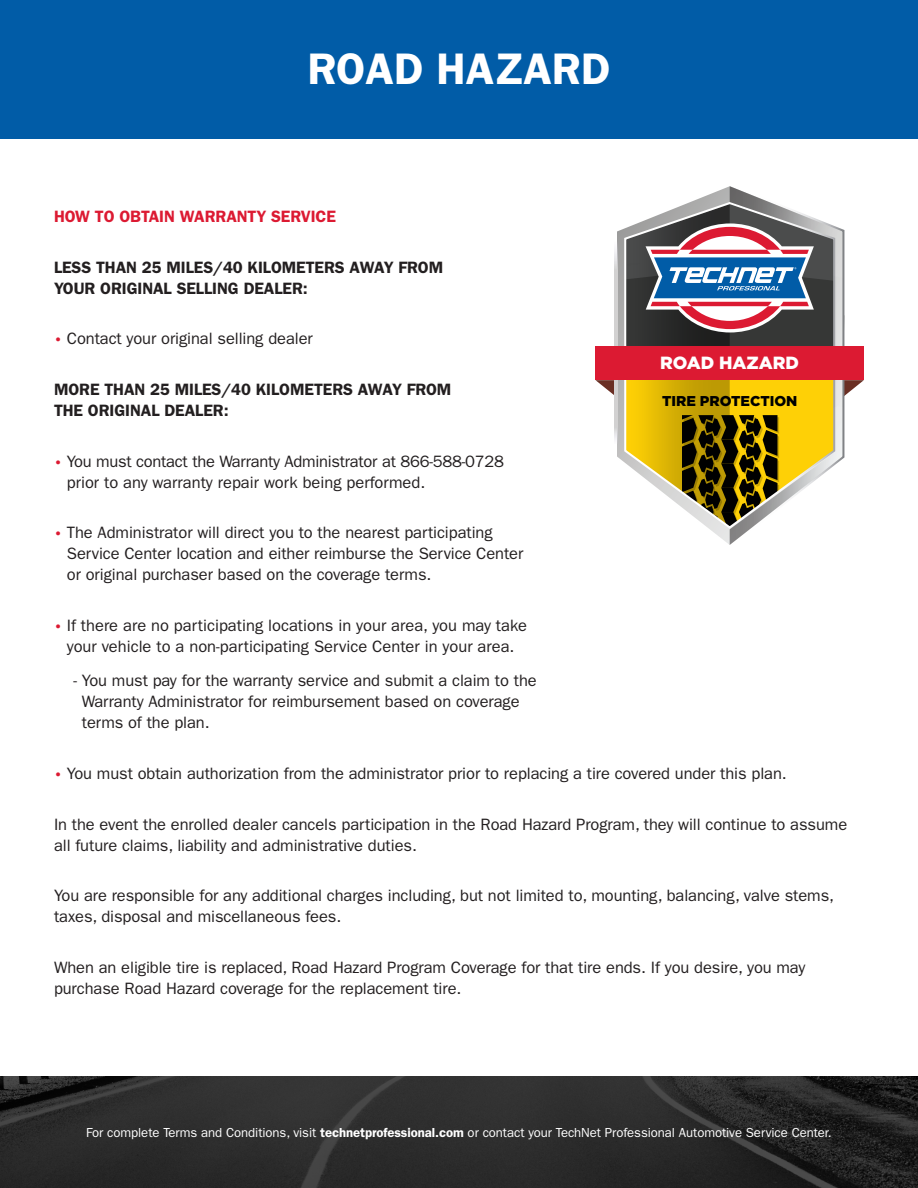
<style>
.page{position:relative;width:918px;height:1188px;background:#fff}
.page>*{position:absolute;margin:0;border:0;box-sizing:border-box;transform-origin:0 0}
.Description{font:600 44.4px "ITC Franklin Gothic Std";color:#fff}
.t1{font:900 17.7px "Gotham";color:#fff}
.Description-2{font:16.5px/21px "ITC Franklin Gothic Std";letter-spacing:-.005em;color:#231f20}
.Description-3{font:600 16.5px/21px "ITC Franklin Gothic Std";letter-spacing:-.005em;color:#231f20}
.Description-4{font:600 16.5px "ITC Franklin Gothic Std";letter-spacing:-.005em;color:#dc1a32}
.t2{font:900 14.25px "Gotham";color:#000}
.Description-5{font:13.2px "ITC Franklin Gothic Std";letter-spacing:-.005em;color:#fff}
.s1{font-weight:600;font-size:13.5px;color:#dc1a32}
.s2{font-weight:600}
</style>
<div class="page">
<img style="left:0;top:1077px;width:918px;height:111px">
<div style="left:0;top:0;width:918px;height:138px;background:#015ca7"></div>
<svg style="left:596px;top:186px;width:268px;height:359px"></svg>
<div style="left:596px;top:347px;width:268px;height:33px;background:#dc1a32"></div>
<p class="Description" style="left:307px;top:43px;width:305px">ROAD HAZARD</p>
<p class="Description-4" style="left:54px;top:207px;width:283px">HOW TO OBTAIN WARRANTY SERVICE</p>
<p class="Description-3" style="left:54px;top:257px;width:391px">LESS THAN 25 MILES/40 KILOMETERS AWAY FROM<br>YOUR ORIGINAL SELLING DEALER:</p>
<p class="Description-2" style="left:54px;top:328px;width:260px"><span class="s1">•</span> Contact your original selling dealer</p>
<p class="Description-3" style="left:54px;top:379px;width:399px">MORE THAN 25 MILES/40 KILOMETERS AWAY FROM<br>THE ORIGINAL DEALER:</p>
<p class="Description-2" style="left:67px;top:451px;width:439px;text-indent:-13px"><span class="s1">•</span> You must contact the Warranty Administrator at 866-588-0728 prior to any warranty repair work being performed.</p>
<p class="Description-2" style="left:67px;top:522px;width:458px;text-indent:-13px"><span class="s1">•</span> The Administrator will direct you to the nearest participating<br>Service Center location and either reimburse the Service Center or original purchaser based on the coverage terms.</p>
<p class="Description-2" style="left:54px;top:615px;width:475px;text-align:center"><span class="s1">•</span> If there are no participating locations in your area, you may take your vehicle to a non-participating Service Center in your area.</p>
<p class="Description-2" style="left:82px;top:670px;width:456px;text-indent:-8px">- You must pay for the warranty service and submit a claim to the<br>Warranty Administrator for reimbursement based on coverage terms of the plan.</p>
<p class="Description-2" style="left:54px;top:763px;width:734px"><span class="s1">•</span> You must obtain authorization from the administrator prior to replacing a tire covered under this plan.</p>
<p class="Description-2" style="left:54px;top:814px;width:795px">In the event the enrolled dealer cancels participation in the Road Hazard Program, they will continue to assume all future claims, liability and administrative duties.</p>
<p class="Description-2" style="left:54px;top:885px;width:782px">You are responsible for any additional charges including, but not limited to, mounting, balancing, valve stems, taxes, disposal and miscellaneous fees.</p>
<p class="Description-2" style="left:54px;top:957px;width:753px">When an eligible tire is replaced, Road Hazard Program Coverage for that tire ends. If you desire, you may purchase Road Hazard coverage for the replacement tire.</p>
<p class="t1" style="left:660px;top:353px;width:140px">ROAD HAZARD</p>
<p class="t2" style="left:662px;top:393px;width:137px">TIRE PROTECTION</p>
<p class="Description-5" style="left:86px;top:1125px;width:747px">For complete Terms and Conditions, visit <span class="s2">technetprofessional.com</span> or contact your TechNet Professional Automotive Service Center.</p>
</div>
